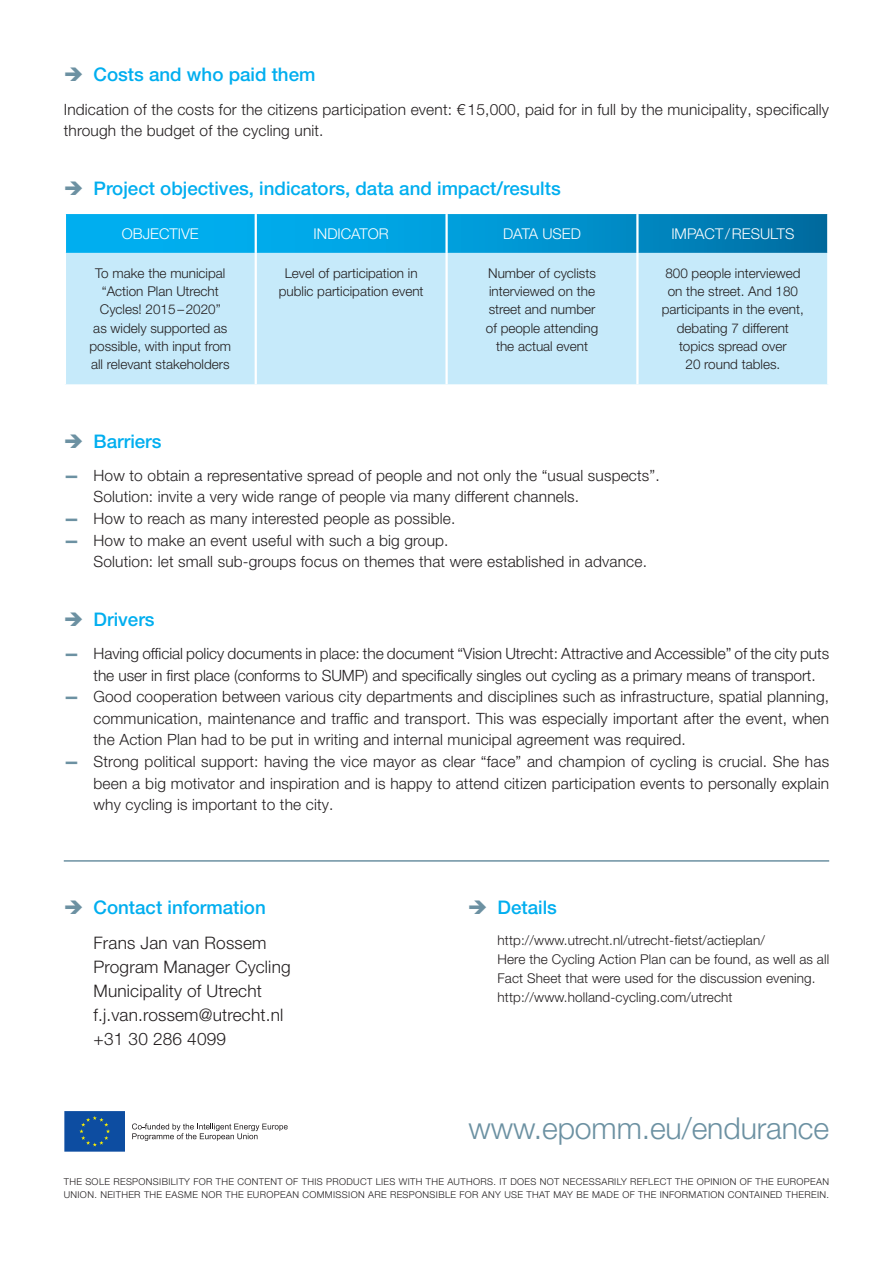
<style>
.page{position:relative;width:893px;height:1263px;background:#fff}
.page>*{position:absolute;margin:0;border:0;box-sizing:border-box;transform-origin:0 0}
.t1{font:300 30.3px "Helvetica Neue LT Pro";letter-spacing:-.005em;color:#6c91a2}
.t2{font:500 18.75px "Helvetica Neue LT Pro";color:#00aeef}
.t3{font:300 17.25px/24px "Helvetica Neue LT Pro";letter-spacing:.01em;color:#231f20}
.t4{font:300 15.6px/21.6px "Helvetica Neue LT Pro";letter-spacing:.01em;color:#231f20}
.t5{font:300 14.85px "Helvetica Neue LT Pro";color:#fff}
.t6{font:300 13.5px/18.3px "Helvetica Neue LT Pro";color:#231f20;text-align:center}
.t7{font:300 9.45px "Helvetica Neue LT Pro";letter-spacing:.29em;color:#231f20}
.t8{font:300 9.45px "Helvetica Neue LT Pro";letter-spacing:.035em;color:#231f20}
.s1{font-weight:900;color:#6c91a2}
</style>
<div class="page">
<svg style="left:64px;top:1111px;width:61px;height:41px;background:#17549e"></svg>
<svg style="left:132px;top:1123px;width:156px;height:18px"></svg>
<svg style="left:66px;top:214px;width:761px;height:39px;background:#0198d5"></svg>
<div style="left:66px;top:253px;width:761px;height:131px;background:#c6eafa"></div>
<hr style="left:255px;top:214px;width:2px;height:39px;background:#fff">
<hr style="left:445px;top:214px;width:3px;height:39px;background:#fff">
<hr style="left:636px;top:214px;width:3px;height:39px;background:#fff">
<hr style="left:255px;top:253px;width:2px;height:131px;background:#fff">
<hr style="left:445px;top:253px;width:3px;height:131px;background:#fff">
<hr style="left:636px;top:253px;width:3px;height:131px;background:#fff">
<hr style="left:64px;top:860px;width:765px;height:2px;background:#6c91a2">
<p class="t2" style="left:94px;top:64px;width:223px">Costs and who paid them</p>
<p class="t4" style="left:64px;top:98px;width:767px">Indication of the costs for the citizens participation event: € 15,000, paid for in full by the municipality, specifically through the budget of the cycling unit.</p>
<p class="t2" style="left:94px;top:177px;width:469px">Project objectives, indicators, data and impact/results</p>
<p class="t5" style="left:122px;top:224px;width:78px">OBJECTIVE</p>
<p class="t5" style="left:314px;top:224px;width:77px">INDICATOR</p>
<p class="t5" style="left:503px;top:224px;width:79px">DATA USED</p>
<p class="t5" style="left:671px;top:224px;width:125px">IMPACT/RESULTS</p>
<p class="t6" style="left:89px;top:264px;width:143px">To make the municipal “Action Plan Utrecht<br>Cycles! 2015–2020”<br>as widely supported as possible, with input from all relevant stakeholders</p>
<p class="t6" style="left:279px;top:264px;width:146px">Level of participation in public participation event</p>
<p class="t6" style="left:486px;top:264px;width:114px">Number of cyclists interviewed on the street and number of people attending the actual event</p>
<p class="t6" style="left:662px;top:264px;width:144px">800 people interviewed on the street. And 180 participants in the event, debating 7 different topics spread over<br>20 round tables.</p>
<p class="t2" style="left:94px;top:430px;width:70px">Barriers</p>
<p class="t4" style="left:94px;top:464px;width:568px;text-indent:-30px"><span class="s1">—</span> How to obtain a representative spread of people and not only the “usual suspects”.<br>Solution: invite a very wide range of people via many different channels.</p>
<p class="t4" style="left:64px;top:507px;width:393px"><span class="s1">—</span> How to reach as many interested people as possible.</p>
<p class="t4" style="left:94px;top:529px;width:555px;text-indent:-30px"><span class="s1">—</span> How to make an event useful with such a big group.<br>Solution: let small sub-groups focus on themes that were established in advance.</p>
<p class="t2" style="left:94px;top:608px;width:63px">Drivers</p>
<p class="t4" style="left:94px;top:642px;width:737px;text-indent:-30px"><span class="s1">—</span> Having official policy documents in place: the document “Vision Utrecht: Attractive and Accessible” of the city puts the user in first place (conforms to SUMP) and specifically singles out cycling as a primary means of transport.</p>
<p class="t4" style="left:94px;top:685px;width:737px;text-align:justify;text-indent:-30px"><span class="s1">—</span> Good cooperation between various city departments and disciplines such as infrastructure, spatial planning, communication, maintenance and traffic and transport. This was especially important after the event, when the Action Plan had to be put in writing and internal municipal agreement was required.</p>
<p class="t4" style="left:94px;top:750px;width:737px;text-align:justify;text-indent:-30px"><span class="s1">—</span> Strong political support: having the vice mayor as clear “face” and champion of cycling is crucial. She has been a big motivator and inspiration and is happy to attend citizen participation events to personally explain why cycling is important to the city.</p>
<p class="t2" style="left:94px;top:896px;width:174px">Contact information</p>
<p class="t3" style="left:94px;top:931px;width:199px">Frans Jan van Rossem<br>Program Manager Cycling<br>Municipality of Utrecht f.j.van.rossem@utrecht.nl +31 30 286 4099</p>
<p class="t2" style="left:497px;top:896px;width:61px">Details</p>
<p class="t6" style="left:497px;top:930px;width:333px;line-height:19.2px;text-align:left">http://www.utrecht.nl/utrecht-fietst/actieplan/<br>Here the Cycling Action Plan can be found, as well as all Fact Sheet that were used for the discussion evening. http://www.holland-cycling.com/utrecht</p>
<h1 class="t1" style="left:469px;top:1110px;width:362px">www.epomm.eu/endurance</h1>
<p class="t7" style="left:64px;top:1175px;width:57px">Thesoleresponsibi</p>
<p class="t7" style="left:171px;top:1175px;width:30px">lity for</p>
<p class="t7" style="left:216px;top:1175px;width:29px">the content</p>
<p class="t7" style="left:286px;top:1175px;width:48px">of this product</p>
<p class="t7" style="left:376px;top:1175px;width:11px">l ies</p>
<p class="t7" style="left:399px;top:1175px;width:56px">with the aut</p>
<p class="t7" style="left:466px;top:1175px;width:15px">hors</p>
<p class="t7" style="left:493px;top:1175px;width:25px">. It does</p>
<p class="t7" style="left:540px;top:1175px;width:8px">not</p>
<p class="t7" style="left:563px;top:1175px;width:7px">necessari</p>
<p class="t7" style="left:617px;top:1175px;width:21px">ly ref</p>
<p class="t7" style="left:648px;top:1175px;width:13px">l ect</p>
<p class="t7" style="left:675px;top:1175px;width:29px">the opinion</p>
<p class="t7" style="left:740px;top:1175px;width:51px">of the European</p>
<p class="t7" style="left:64px;top:1189px;width:14px">Union</p>
<p class="t8" style="left:94px;top:1189px;width:115px">. Neither the EASME nor</p>
<p class="t7" style="left:225px;top:1189px;width:35px">the European</p>
<p class="t7" style="left:302px;top:1189px;width:15px">Commission</p>
<p class="t7" style="left:368px;top:1189px;width:8px">are</p>
<p class="t7" style="left:390px;top:1189px;width:7px">responsib</p>
<p class="t7" style="left:445px;top:1189px;width:22px">lefor</p>
<p class="t7" style="left:482px;top:1189px;width:30px">an y use</p>
<p class="t7" style="left:526px;top:1189px;width:74px">that may be made</p>
<p class="t7" style="left:622px;top:1189px;width:45px">of theinformation</p>
<p class="t7" style="left:728px;top:1189px;width:7px">contained</p>
<p class="t7" style="left:786px;top:1189px;width:19px">therein</p>
<p class="t7" style="left:826px;top:1189px;width:4px">.</p>
</div>
